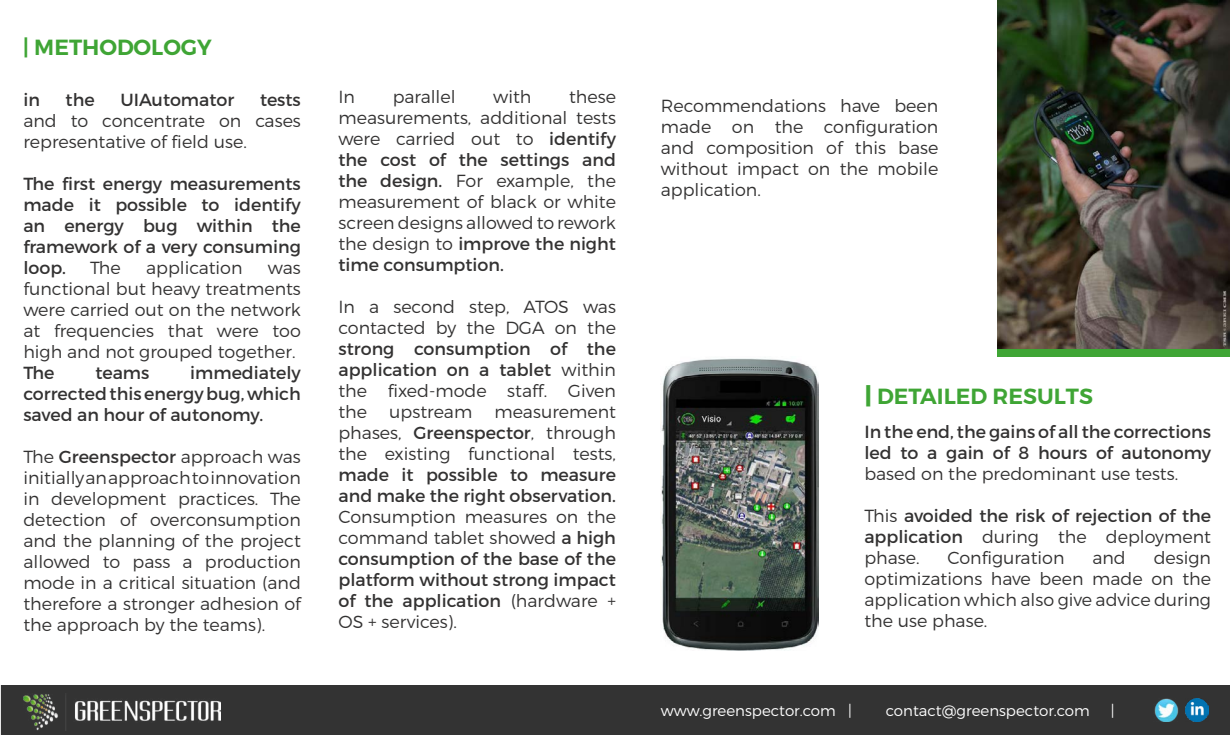
<style>
.page{position:relative;width:1230px;height:735px;background:#fff}
.page>*{position:absolute;margin:0;border:0;box-sizing:border-box;transform-origin:0 0}
.t1{font:600 21.88px "Montserrat";color:#3fa535}
.t2{font:300 17.5px/21px "Montserrat";color:#333232;text-align:justify}
.t3{font:17.5px/21px "Montserrat";color:#333232;text-align:justify}
.t4{font:300 15px "Montserrat";color:#fff}
.s1{font-weight:400}
.s2{font-weight:300}
.s3{font-weight:900;font-size:23.75px}
</style>
<div class="page">
<div style="left:998px;top:342px;width:232px;height:14px;background:#3fa535"></div>
<div style="left:1px;top:685px;width:1229px;height:50px;background:#333"></div>
<img style="left:23px;top:693px;width:198px;height:38px">
<img style="left:1185px;top:699px;width:23px;height:22px">
<img style="left:1153px;top:698px;width:27px;height:24px">
<img style="left:998px;top:0;width:231px;height:348px">
<img style="left:661px;top:358px;width:157px;height:292px">
<p class="t1" style="left:23px;top:33px;width:190px">| METHODOLOGY</p>
<p class="t3" style="left:23px;top:89px;width:18px">in</p>
<p class="t3" style="left:66px;top:89px;width:31px">the</p>
<p class="t3" style="left:120px;top:89px;width:115px">UIAutomator</p>
<p class="t3" style="left:260px;top:89px;width:42px">tests</p>
<p class="t2" style="left:23px;top:109px;width:279px">and to concentrate on cases representative of field use.</p>
<p class="t3" style="left:23px;top:173px;width:279px">The first energy measurements made it possible to identify an energy bug within the framework of a very consuming loop.</p>
<p class="t2" style="left:90px;top:256px;width:32px">The</p>
<p class="t2" style="left:146px;top:256px;width:98px">application</p>
<p class="t2" style="left:23px;top:256px;width:279px;text-indent:245px">was functional but heavy treatments were carried out on the network at frequencies that were too high and not grouped together.</p>
<p class="t3" style="left:23px;top:362px;width:33px">The</p>
<p class="t3" style="left:95px;top:362px;width:56px">teams</p>
<p class="t3" style="left:23px;top:362px;width:279px;text-indent:167px">immediately corrected this energy bug, which saved an hour of autonomy.</p>
<p class="t2" style="left:23px;top:445px;width:279px">The <span class="s1">Greenspector</span> approach was initially an approach to innovation in development practices. The detection of overconsumption and the planning of the project allowed to pass a production mode in a critical situation (and therefore a stronger adhesion of the approach by the teams).</p>
<p class="t2" style="left:338px;top:86px;width:279px;text-indent:231px">these measurements, additional tests were carried out to <span class="s1">identify the cost of the settings and the design.</span> For example, the measurement of black or white screen designs allowed to rework the design to <span class="s1">improve the night time consumption.</span></p>
<p class="t2" style="left:338px;top:296px;width:279px">In a second step, ATOS was contacted by the DGA on the</p>
<p class="t3" style="left:338px;top:339px;width:279px">strong consumption of the application on a tablet <span class="s2">within the fixed-mode staff. Given the</span></p>
<p class="t2" style="left:338px;top:86px;width:18px">In</p>
<p class="t2" style="left:393px;top:86px;width:64px">parallel</p>
<p class="t2" style="left:493px;top:86px;width:40px">with</p>
<p class="t2" style="left:338px;top:401px;width:279px;text-indent:156px">measurement phases, <span class="s1">Greenspector</span>, through the existing functional tests,</p>
<p class="t3" style="left:338px;top:465px;width:279px">made it possible to measure and make the right observation.</p>
<p class="t3" style="left:338px;top:507px;width:279px"><span class="s2">Consumption measures on the command tablet showed</span> a high consumption of the base of the platform without strong impact of the application <span class="s2">(hardware + OS + services).</span></p>
<p class="t2" style="left:389px;top:401px;width:85px">upstream</p>
<p class="t2" style="left:661px;top:95px;width:279px">Recommendations have been made on the configuration and composition of this base without impact on the mobile application.</p>
<p class="t1" style="left:864px;top:382px;width:230px"><span class="s3">|</span> DETAILED RESULTS</p>
<p class="t3" style="left:864px;top:422px;width:348px">In the end, the gains of all the corrections led to a gain of 8 hours of autonomy</p>
<p class="t2" style="left:864px;top:463px;width:315px">based on the predominant use tests.</p>
<p class="t3" style="left:864px;top:506px;width:348px"><span class="s2">This</span> avoided the risk of rejection of the application <span class="s2">during the deployment phase.</span></p>
<p class="t2" style="left:947px;top:547px;width:119px">Configuration</p>
<p class="t2" style="left:1092px;top:547px;width:35px">and</p>
<p class="t2" style="left:864px;top:547px;width:348px;text-indent:289px">design optimizations have been made on the application which also give advice during the use phase.</p>
<p class="t4" style="left:661px;top:701px;width:193px">www.greenspector.com |</p>
<p class="t4" style="left:886px;top:701px;width:206px">contact@greenspector.com</p>
<p class="t4" style="left:1111px;top:701px;width:5px">|</p>
</div>
